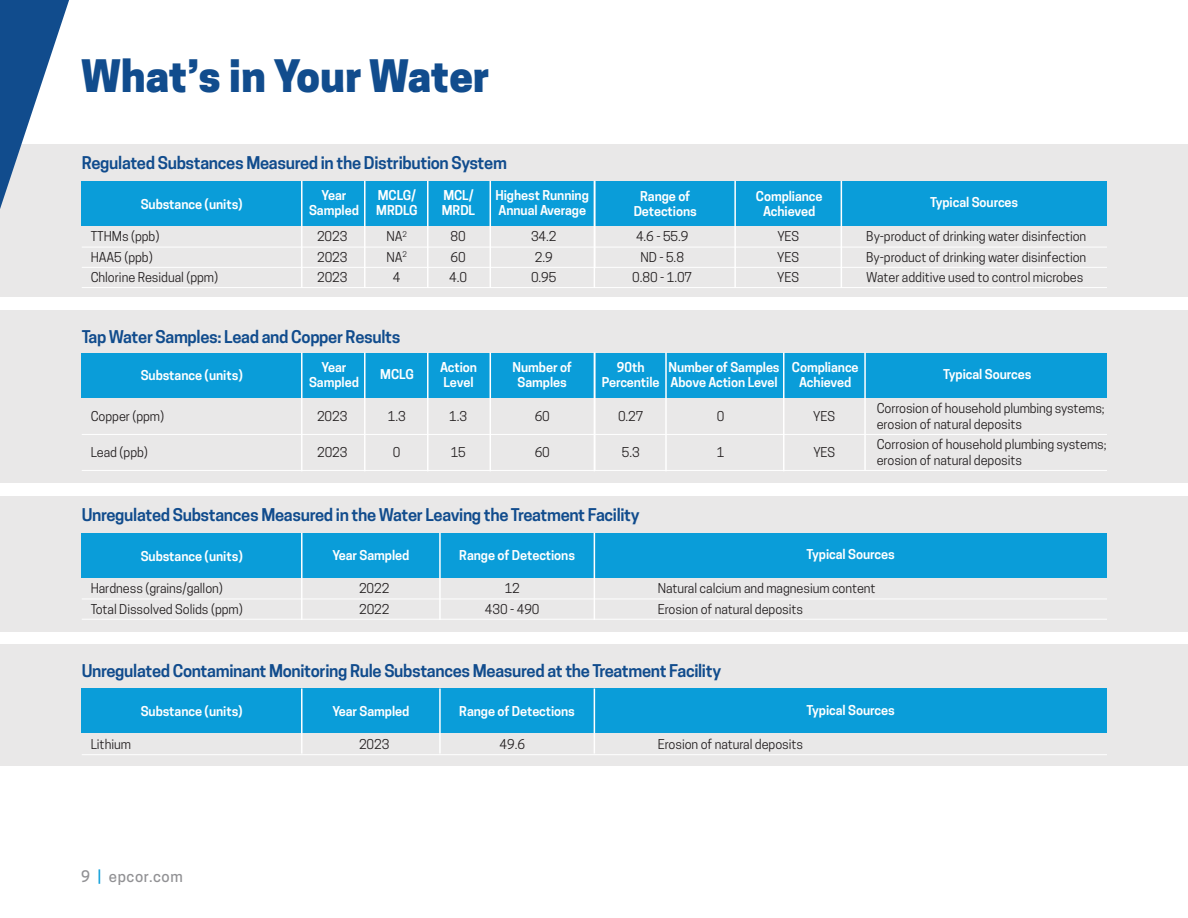
<style>
.page{position:relative;width:1188px;height:918px;background:#fff}
.page>*{position:absolute;margin:0;border:0;box-sizing:border-box;transform-origin:0 0}
.t1{font:800 42px "Cooper Hewitt";color:#114c8d}
.t2{font:600 16.5px "Cooper Hewitt";letter-spacing:-.02em;color:#114c8d}
.t3{font:500 15px "Cooper Hewitt";letter-spacing:.04em;color:#919194}
.t4{font:600 13.5px/16.2px "Cooper Hewitt";letter-spacing:-.02em;color:#fff;text-align:center}
.t5{font:12.75px/15.8px "Cooper Hewitt";letter-spacing:-.005em;color:#231f20}
.t6{font:600 12.75px/15px "Cooper Hewitt";letter-spacing:-.005em;color:#fff;text-align:center}
.s1{color:#0a9dd9}
</style>
<div class="page">
<div style="left:0;top:144px;width:1188px;height:153px;background:#e9e8e8"></div>
<div style="left:81px;top:181px;width:1026px;height:45px;background:#0a9dd9"></div>
<hr style="left:82px;top:247px;width:1025px;height:1px;background:#fff">
<hr style="left:82px;top:267px;width:1025px;height:1px;background:#fff">
<hr style="left:82px;top:287px;width:1025px;height:1px;background:#fff">
<hr style="left:301px;top:181px;width:2px;height:107px;background:#fff">
<hr style="left:364px;top:181px;width:2px;height:107px;background:#fff">
<hr style="left:427px;top:181px;width:2px;height:107px;background:#fff">
<hr style="left:490px;top:181px;width:1px;height:107px;background:#fff">
<hr style="left:594px;top:181px;width:1px;height:107px;background:#fff">
<hr style="left:734px;top:181px;width:2px;height:107px;background:#fff">
<hr style="left:841px;top:181px;width:1px;height:107px;background:#fff">
<hr style="left:594px;top:181px;width:2px;height:87px;background:#fff">
<div style="left:0;top:496px;width:1188px;height:136px;background:#e9e8e8"></div>
<div style="left:81px;top:533px;width:1026px;height:45px;background:#0a9dd9"></div>
<hr style="left:82px;top:599px;width:1025px;height:1px;background:#fff">
<hr style="left:82px;top:619px;width:1025px;height:1px;background:#fff">
<hr style="left:301px;top:533px;width:2px;height:87px;background:#fff">
<hr style="left:439px;top:533px;width:2px;height:87px;background:#fff">
<hr style="left:594px;top:533px;width:1px;height:87px;background:#fff">
<div style="left:0;top:310px;width:1188px;height:173px;background:#e9e8e8"></div>
<div style="left:81px;top:353px;width:1026px;height:45px;background:#0a9dd9"></div>
<hr style="left:82px;top:434px;width:1025px;height:1px;background:#fff">
<hr style="left:82px;top:470px;width:1025px;height:1px;background:#fff">
<hr style="left:301px;top:353px;width:2px;height:118px;background:#fff">
<hr style="left:364px;top:353px;width:2px;height:118px;background:#fff">
<hr style="left:427px;top:353px;width:2px;height:118px;background:#fff">
<hr style="left:490px;top:353px;width:1px;height:118px;background:#fff">
<hr style="left:665px;top:353px;width:2px;height:118px;background:#fff">
<hr style="left:783px;top:353px;width:1px;height:118px;background:#fff">
<hr style="left:594px;top:353px;width:2px;height:117px;background:#fff">
<hr style="left:864px;top:353px;width:2px;height:117px;background:#fff">
<div style="left:0;top:644px;width:1188px;height:122px;background:#e9e8e8"></div>
<div style="left:81px;top:688px;width:1026px;height:46px;background:#0a9dd9"></div>
<hr style="left:82px;top:754px;width:1025px;height:1px;background:#fff">
<hr style="left:301px;top:688px;width:2px;height:66px;background:#fff">
<hr style="left:439px;top:688px;width:2px;height:66px;background:#fff">
<hr style="left:594px;top:688px;width:1px;height:66px;background:#fff">
<svg style="left:0;top:0;width:69px;height:209px"></svg>
<h1 class="t1" style="left:81px;top:51px;width:410px">What’s in Your Water</h1>
<p class="t2" style="left:82px;top:153px;width:427px">Regulated Substances Measured in the Distribution System</p>
<p class="t6" style="left:442px;top:188px;width:35px;text-align:left">MCL/<br>MRDL</p>
<p class="t6" style="left:496px;top:188px;width:95px;text-align:left">Highest Running<br>Annual Average</p>
<p class="t6" style="left:141px;top:197px;width:104px">Substance (units)</p>
<p class="t6" style="left:309px;top:188px;width:51px">Year<br>Sampled</p>
<p class="t6" style="left:376px;top:188px;width:43px;text-align:left">MCLG/<br>MRDLG</p>
<p class="t6" style="left:634px;top:188px;width:65px">Range of<br>Detections</p>
<p class="t6" style="left:756px;top:188px;width:68px">Compliance<br>Achieved</p>
<p class="t6" style="left:930px;top:195px;width:90px">Typical Sources</p>
<p class="t4" style="left:615px;top:194px;width:67px">Range of<br>Detections</p>
<p class="t4" style="left:898px;top:201px;width:92px">Typical Sources</p>
<p class="t5" style="left:91px;top:229px;width:70px">TTHMs (ppb)</p>
<p class="t5" style="left:317px;top:229px;width:32px">2023</p>
<p class="t5" style="left:387px;top:229px;width:22px">NA<sup>2</sup></p>
<p class="t5" style="left:451px;top:229px;width:17px">80</p>
<p class="t5" style="left:531px;top:229px;width:27px">34.2</p>
<p class="t5" style="left:636px;top:229px;width:54px">4.6 - 55.9</p>
<p class="t5" style="left:777px;top:229px;width:23px">YES</p>
<p class="t5" style="left:866px;top:229px;width:222px">By-product of drinking water disinfection</p>
<p class="t5" style="left:91px;top:249px;width:63px">HAA5 (ppb)</p>
<p class="t5" style="left:317px;top:249px;width:32px">2023</p>
<p class="t5" style="left:387px;top:249px;width:22px">NA<sup>2</sup></p>
<p class="t5" style="left:451px;top:249px;width:17px">60</p>
<p class="t5" style="left:535px;top:249px;width:19px">2.9</p>
<p class="t5" style="left:641px;top:249px;width:45px">ND - 5.8</p>
<p class="t5" style="left:777px;top:249px;width:23px">YES</p>
<p class="t5" style="left:866px;top:249px;width:222px">By-product of drinking water disinfection</p>
<p class="t5" style="left:91px;top:269px;width:129px">Chlorine Residual (ppm)</p>
<p class="t5" style="left:317px;top:269px;width:32px">2023</p>
<p class="t5" style="left:393px;top:269px;width:9px">4</p>
<p class="t5" style="left:449px;top:269px;width:19px">4.0</p>
<p class="t5" style="left:531px;top:269px;width:27px">0.95</p>
<p class="t5" style="left:632px;top:269px;width:62px">0.80 - 1.07</p>
<p class="t5" style="left:777px;top:269px;width:23px">YES</p>
<p class="t5" style="left:866px;top:269px;width:219px">Water additive used to control microbes</p>
<p class="t2" style="left:82px;top:327px;width:320px">Tap Water Samples: Lead and Copper Results</p>
<p class="t6" style="left:440px;top:359px;width:38px;text-align:left">Action<br>Level</p>
<p class="t6" style="left:513px;top:359px;width:61px">Number of<br>Samples</p>
<p class="t6" style="left:141px;top:368px;width:104px">Substance (units)</p>
<p class="t6" style="left:309px;top:359px;width:51px">Year<br>Sampled</p>
<p class="t6" style="left:380px;top:367px;width:35px">MCLG</p>
<p class="t6" style="left:602px;top:360px;width:59px">90th<br>Percentile</p>
<p class="t6" style="left:669px;top:360px;width:113px;text-align:left">Number of Samples<br>Above Action Level</p>
<p class="t6" style="left:792px;top:359px;width:68px">Compliance<br>Achieved</p>
<p class="t6" style="left:943px;top:367px;width:90px">Typical Sources</p>
<p class="t5" style="left:91px;top:408px;width:75px">Copper (ppm)</p>
<p class="t5" style="left:317px;top:408px;width:32px">2023</p>
<p class="t5" style="left:388px;top:408px;width:19px">1.3</p>
<p class="t5" style="left:449px;top:408px;width:19px">1.3</p>
<p class="t5" style="left:535px;top:408px;width:17px">60</p>
<p class="t5" style="left:618px;top:408px;width:27px">0.27</p>
<p class="t5" style="left:717px;top:408px;width:9px">0</p>
<p class="t5" style="left:813px;top:408px;width:23px">YES</p>
<p class="t5" style="left:877px;top:400px;width:229px">Corrosion of household plumbing systems; erosion of natural deposits</p>
<p class="t5" style="left:91px;top:444px;width:59px">Lead (ppb)</p>
<p class="t5" style="left:317px;top:444px;width:32px">2023</p>
<p class="t5" style="left:393px;top:444px;width:9px">0</p>
<p class="t5" style="left:451px;top:444px;width:17px">15</p>
<p class="t5" style="left:535px;top:444px;width:17px">60</p>
<p class="t5" style="left:622px;top:444px;width:19px">5.3</p>
<p class="t5" style="left:717px;top:444px;width:9px">1</p>
<p class="t5" style="left:813px;top:444px;width:23px">YES</p>
<p class="t5" style="left:877px;top:436px;width:231px">Corrosion of household plumbing systems; erosion of natural deposits</p>
<p class="t2" style="left:82px;top:506px;width:559px">Unregulated Substances Measured in the Water Leaving the Treatment Facility</p>
<p class="t6" style="left:141px;top:548px;width:104px">Substance (units)</p>
<p class="t6" style="left:332px;top:548px;width:79px">Year Sampled</p>
<p class="t6" style="left:459px;top:548px;width:117px">Range of Detections</p>
<p class="t6" style="left:807px;top:547px;width:90px">Typical Sources</p>
<p class="t5" style="left:91px;top:581px;width:134px">Hardness (grains/gallon)</p>
<p class="t5" style="left:359px;top:581px;width:32px">2022</p>
<p class="t5" style="left:505px;top:581px;width:17px">12</p>
<p class="t5" style="left:658px;top:581px;width:219px">Natural calcium and magnesium content</p>
<p class="t5" style="left:91px;top:601px;width:154px">Total Dissolved Solids (ppm)</p>
<p class="t5" style="left:359px;top:601px;width:32px">2022</p>
<p class="t5" style="left:485px;top:601px;width:56px">430 - 490</p>
<p class="t5" style="left:658px;top:601px;width:147px">Erosion of natural deposits</p>
<p class="t2" style="left:82px;top:661px;width:641px">Unregulated Contaminant Monitoring Rule Substances Measured at the Treatment Facility</p>
<p class="t6" style="left:141px;top:704px;width:104px">Substance (units)</p>
<p class="t6" style="left:332px;top:704px;width:79px">Year Sampled</p>
<p class="t6" style="left:459px;top:704px;width:117px">Range of Detections</p>
<p class="t6" style="left:807px;top:703px;width:90px">Typical Sources</p>
<p class="t5" style="left:91px;top:736px;width:42px">Lithium</p>
<p class="t5" style="left:359px;top:736px;width:32px">2023</p>
<p class="t5" style="left:500px;top:736px;width:27px">49.6</p>
<p class="t5" style="left:658px;top:736px;width:147px">Erosion of natural deposits</p>
<p class="t3" style="left:81px;top:868px;width:103px">9 <span class="s1">|</span> epcor.com</p>
</div>
